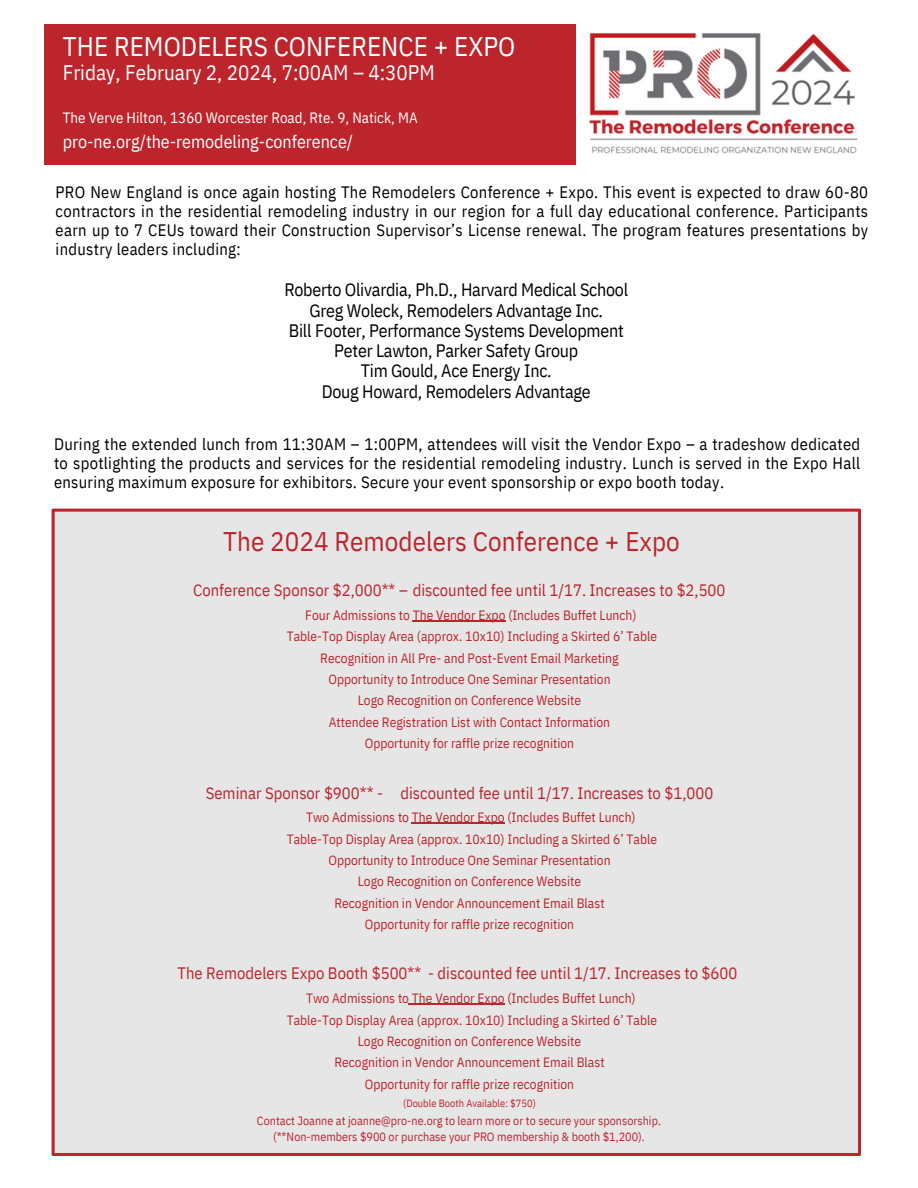
<style>
.page{position:relative;width:918px;height:1188px;background:#fff}
.page>*{position:absolute;margin:0;border:0;box-sizing:border-box;transform-origin:0 0}
.t1{font:27px "IBM Plex Sans Cond";letter-spacing:.005em;color:#bc252c}
.t2{font:27px "IBM Plex Sans Cond";letter-spacing:.005em;color:#fff}
.t3{font:21px "IBM Plex Sans Cond";color:#fff}
.t4{font:18px "IBM Plex Sans Cond";letter-spacing:-.01em;color:#000}
.t5{font:18px "IBM Plex Sans Cond";color:#fff}
.t6{font:16.5px/19.2px "IBM Plex Sans Cond";letter-spacing:.02em;color:#000;text-align:justify}
.t7{font:16.5px "IBM Plex Sans Cond";color:#bc252c}
.t8{font:14.85px "IBM Plex Sans Cond";color:#fff}
.t9{font:13.5px/21.3px "IBM Plex Sans Cond";color:#bc252c;text-align:center}
.t10{font:12px "IBM Plex Sans Cond";color:#bc252c}
.t11{font:10.35px "IBM Plex Sans Cond";color:#bc252c}
</style>
<div class="page">
<div style="left:52px;top:509px;width:809px;height:647px;background:#e6e6e6"></div>
<hr style="left:412px;top:620px;width:94px;height:1px;background:#bc252c">
<hr style="left:411px;top:823px;width:94px;height:1px;background:#bc252c">
<hr style="left:408px;top:1003px;width:97px;height:1px;background:#bc252c">
<img style="left:589px;top:33px;width:269px;height:121px">
<div style="left:44px;top:24px;width:532px;height:140px;background:#bc252c"></div>
<p class="t2" style="left:63px;top:29px;width:454px">THE REMODELERS CONFERENCE + EXPO</p>
<p class="t3" style="left:63px;top:59px;width:373px">Friday, February 2, 2024, 7:00AM – 4:30PM</p>
<p class="t8" style="left:63px;top:108px;width:356px">The Verve Hilton, 1360 Worcester Road, Rte. 9, Natick, MA</p>
<p class="t5" style="left:63px;top:129px;width:292px">pro-ne.org/the-remodeling-conference/</p>
<p class="t6" style="left:56px;top:182px;width:814px">PRO New England is once again hosting The Remodelers Conference + Expo. This event is expected to draw 60-80 contractors in the residential remodeling industry in our region for a full day educational conference. Participants earn up to 7 CEUs toward their Construction Supervisor’s License renewal. The program features presentations by industry leaders including:</p>
<p class="t4" style="left:284px;top:278px;width:345px">Roberto Olivardia, Ph.D., Harvard Medical School</p>
<p class="t4" style="left:310px;top:298px;width:295px">Greg Woleck, Remodelers Advantage Inc.</p>
<p class="t4" style="left:289px;top:318px;width:337px">Bill Footer, Performance Systems Development</p>
<p class="t4" style="left:334px;top:339px;width:246px">Peter Lawton, Parker Safety Group</p>
<p class="t4" style="left:361px;top:359px;width:192px">Tim Gould, Ace Energy Inc.</p>
<p class="t4" style="left:322px;top:379px;width:271px">Doug Howard, Remodelers Advantage</p>
<p class="t6" style="left:54px;top:434px;width:808px">During the extended lunch from 11:30AM – 1:00PM, attendees will visit the Vendor Expo – a tradeshow dedicated to spotlighting the products and services for the residential remodeling industry. Lunch is served in the Expo Hall ensuring maximum exposure for exhibitors. Secure your event sponsorship or expo booth today.</p>
<p class="t1" style="left:223px;top:523px;width:458px">The 2024 Remodelers Conference + Expo</p>
<p class="t7" style="left:193px;top:579px;width:534px">Conference Sponsor $2,000** – discounted fee until 1/17. Increases to $2,500</p>
<p class="t9" style="left:287px;top:604px;width:372px">Four Admissions to The Vendor Expo (Includes Buffet Lunch)<br>Table-Top Display Area (approx. 10x10) Including a Skirted 6’ Table<br>Recognition in All Pre- and Post-Event Email Marketing</p>
<p class="t9" style="left:328px;top:668px;width:284px">Opportunity to Introduce One Seminar Presentation</p>
<p class="t9" style="left:358px;top:690px;width:225px">Logo Recognition on Conference Website</p>
<p class="t9" style="left:329px;top:711px;width:283px">Attendee Registration List with Contact Information</p>
<p class="t9" style="left:365px;top:733px;width:211px">Opportunity for raffle prize recognition</p>
<p class="t7" style="left:206px;top:782px;width:179px">Seminar Sponsor $900** -</p>
<p class="t7" style="left:400px;top:782px;width:314px">discounted fee until 1/17. Increases to $1,000</p>
<p class="t9" style="left:287px;top:807px;width:372px">Two Admissions to The Vendor Expo (Includes Buffet Lunch)<br>Table-Top Display Area (approx. 10x10) Including a Skirted 6’ Table<br>Opportunity to Introduce One Seminar Presentation</p>
<p class="t9" style="left:358px;top:871px;width:225px">Logo Recognition on Conference Website</p>
<p class="t9" style="left:334px;top:892px;width:272px">Recognition in Vendor Announcement Email Blast</p>
<p class="t9" style="left:365px;top:913px;width:211px">Opportunity for raffle prize recognition</p>
<p class="t7" style="left:177px;top:963px;width:561px">The Remodelers Expo Booth $500** - discounted fee until 1/17. Increases to $600</p>
<p class="t9" style="left:287px;top:987px;width:372px">Two Admissions to The Vendor Expo (Includes Buffet Lunch)<br>Table-Top Display Area (approx. 10x10) Including a Skirted 6’ Table<br>Logo Recognition on Conference Website</p>
<p class="t9" style="left:334px;top:1052px;width:272px">Recognition in Vendor Announcement Email Blast</p>
<p class="t9" style="left:365px;top:1073px;width:211px">Opportunity for raffle prize recognition</p>
<p class="t11" style="left:403px;top:1096px;width:134px">(Double Booth Available: $750)</p>
<p class="t10" style="left:257px;top:1112px;width:406px">Contact Joanne at joanne@pro-ne.org to learn more or to secure your sponsorship.</p>
<p class="t10" style="left:273px;top:1128px;width:373px">(**Non-members $900 or purchase your PRO membership &amp; booth $1,200).</p>
</div>
